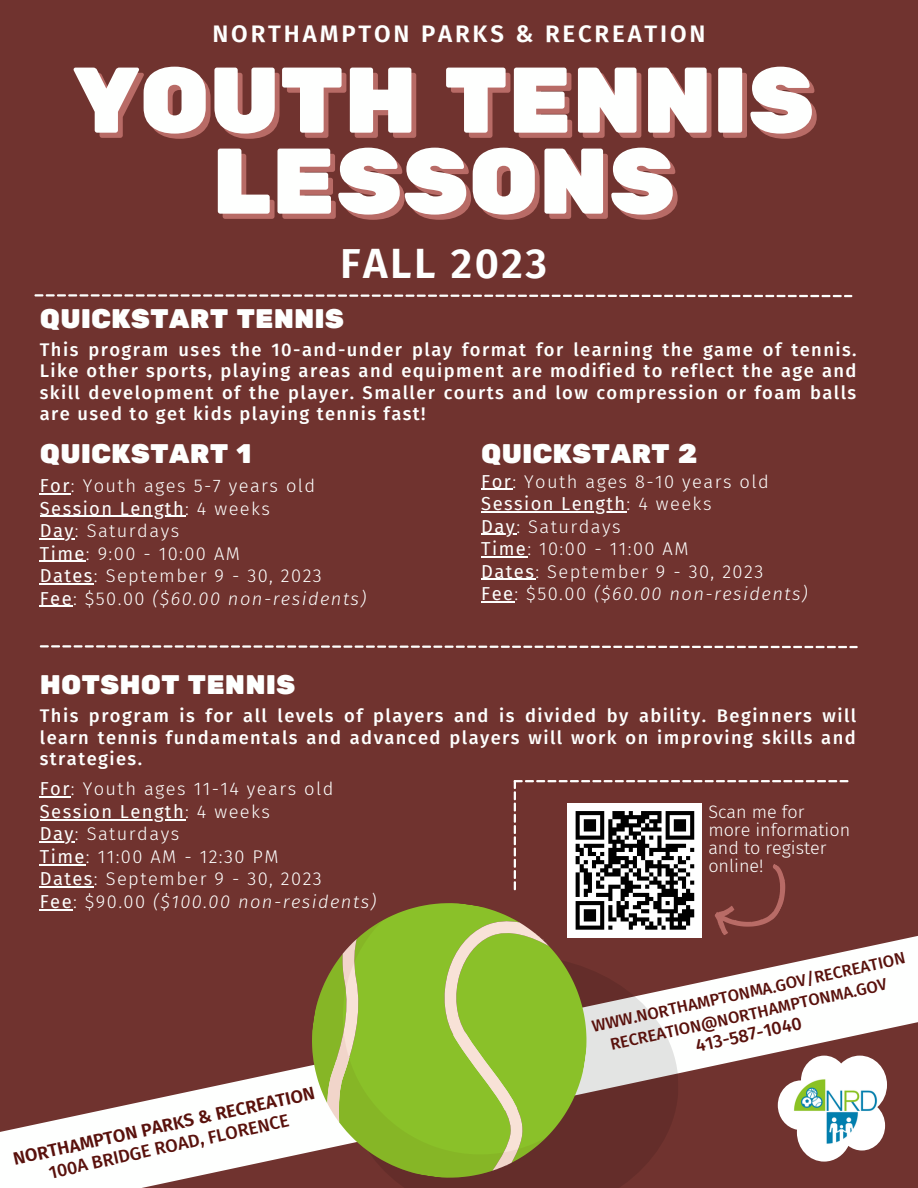
<style>
.page{position:relative;width:918px;height:1188px;background:#70332f}
.page>*{position:absolute;margin:0;border:0;box-sizing:border-box;transform-origin:0 0}
.t1{font:93px/81px "Rubik One";letter-spacing:-.005em;color:#fefffe;text-align:center}
.t2{font:600 42px "Fira Sans";letter-spacing:.06em;color:#fefffe}
.t3{font:26.85px "Rubik One";color:#fefffe}
.t4{font:600 24px "Fira Sans";letter-spacing:.12em;color:#fefffe}
.t5{font:500 18.3px/21.3px "Fira Sans";letter-spacing:.08em;color:#fefffe;text-align:justify}
.t6{font:300 18.3px "Fira Sans";letter-spacing:.08em;color:#fefffe}
.t7{font:italic 300 18.3px "Fira Sans";letter-spacing:.08em;color:#fefffe}
.t8{font:18.3px "Fira Sans";letter-spacing:.08em;color:#fefffe}
.t9{font:300 18px/18px "Fira Sans";color:#fefffe}
.t10{font:500 18px "Fira Sans";color:#59110c}
.t11{font:600 18px "Fira Sans";color:#59110c}
.t12{font:500 16.5px "Fira Sans";color:#59110c}
.s1{font-weight:400}
.s2{font-weight:300}
.s3{font-weight:400;font-style:normal}
.s4{font-style:normal}
</style>
<div class="page">
<svg style="left:0;top:864px;width:918px;height:324px"></svg>
<svg style="left:323px;top:889px;width:94px;height:23px"></svg>
<svg style="left:293px;top:912px;width:281px;height:276px"></svg>
<svg style="left:40px;top:645px;width:818px;height:3px"></svg>
<hr style="left:40px;top:796px;width:31px;height:2px;background:#fefffe">
<hr style="left:40px;top:819px;width:145px;height:1px;background:#fefffe">
<hr style="left:40px;top:841px;width:35px;height:2px;background:#fefffe">
<hr style="left:40px;top:864px;width:46px;height:1px;background:#fefffe">
<hr style="left:40px;top:886px;width:54px;height:2px;background:#fefffe">
<hr style="left:40px;top:909px;width:33px;height:1px;background:#fefffe">
<svg style="left:34px;top:294px;width:818px;height:3px"></svg>
<img style="left:848px;top:1056px;width:39px;height:106px">
<hr style="left:40px;top:493px;width:31px;height:1px;background:#fefffe">
<hr style="left:40px;top:516px;width:145px;height:1px;background:#fefffe">
<hr style="left:40px;top:538px;width:35px;height:1px;background:#fefffe">
<hr style="left:40px;top:561px;width:46px;height:1px;background:#fefffe">
<hr style="left:40px;top:583px;width:54px;height:1px;background:#fefffe">
<hr style="left:40px;top:606px;width:33px;height:1px;background:#fefffe">
<hr style="left:481px;top:489px;width:31px;height:1px;background:#fefffe">
<hr style="left:481px;top:511px;width:146px;height:1px;background:#fefffe">
<hr style="left:481px;top:534px;width:35px;height:1px;background:#fefffe">
<hr style="left:481px;top:556px;width:46px;height:1px;background:#fefffe">
<hr style="left:481px;top:579px;width:54px;height:1px;background:#fefffe">
<hr style="left:481px;top:601px;width:34px;height:1px;background:#fefffe">
<svg style="left:417px;top:780px;width:431px;height:394px"></svg>
<p class="t4" style="left:212px;top:20px;width:495px">NORTHAMPTON PARKS &amp; RECREATION</p>
<p class="t1" style="left:73px;top:63px;width:744px">YOUTH TENNIS<br>LESSONS</p>
<p class="t2" style="left:340px;top:239px;width:209px">FALL 2023</p>
<p class="t3" style="left:40px;top:303px;width:306px">QUICKSTART TENNIS</p>
<p class="t5" style="left:40px;top:339px;width:818px">This program uses the 10-and-under play format for learning the game of tennis.<br>Like other sports, playing areas and equipment are modified to reflect the age and skill development of the player. Smaller courts and low compression or foam balls are used to get kids playing tennis fast!</p>
<p class="t3" style="left:40px;top:438px;width:213px">QUICKSTART 1</p>
<p class="t6" style="left:40px;top:475px;width:277px"><span class="s1">For</span>: Youth ages 5-7 years old</p>
<p class="t8" style="left:40px;top:497px;width:232px">Session Length<span class="s2">: 4 weeks</span></p>
<p class="t6" style="left:40px;top:520px;width:141px"><span class="s1">Day</span>: Saturdays</p>
<p class="t6" style="left:40px;top:542px;width:202px"><span class="s1">Time</span>: 9:00 - 10:00 AM</p>
<p class="t6" style="left:40px;top:565px;width:283px"><span class="s1">Dates</span>: September 9 - 30, 2023</p>
<p class="t7" style="left:40px;top:587px;width:328px"><span class="s3">Fee</span><span class="s4">: $50.00</span> ($60.00 non-residents)</p>
<p class="t3" style="left:40px;top:669px;width:257px">HOTSHOT TENNIS</p>
<p class="t3" style="left:481px;top:438px;width:218px">QUICKSTART 2</p>
<p class="t6" style="left:481px;top:470px;width:289px"><span class="s1">For</span>: Youth ages 8-10 years old</p>
<p class="t8" style="left:481px;top:493px;width:232px">Session Length<span class="s2">: 4 weeks</span></p>
<p class="t6" style="left:481px;top:515px;width:141px"><span class="s1">Day</span>: Saturdays</p>
<p class="t6" style="left:481px;top:538px;width:209px"><span class="s1">Time</span>: 10:00 - 11:00 AM</p>
<p class="t6" style="left:481px;top:560px;width:283px"><span class="s1">Dates</span>: September 9 - 30, 2023</p>
<p class="t7" style="left:481px;top:583px;width:328px"><span class="s3">Fee</span><span class="s4">: $50.00</span> ($60.00 non-residents)</p>
<p class="t5" style="left:40px;top:706px;width:818px">This program is for all levels of players and is divided by ability. Beginners will learn tennis fundamentals and advanced players will work on improving skills and strategies.</p>
<p class="t6" style="left:40px;top:778px;width:295px"><span class="s1">For</span>: Youth ages 11-14 years old</p>
<p class="t8" style="left:40px;top:801px;width:232px">Session Length<span class="s2">: 4 weeks</span></p>
<p class="t6" style="left:40px;top:823px;width:141px"><span class="s1">Day</span>: Saturdays</p>
<p class="t6" style="left:40px;top:846px;width:240px"><span class="s1">Time</span>: 11:00 AM - 12:30 PM</p>
<p class="t6" style="left:40px;top:868px;width:283px"><span class="s1">Dates</span>: September 9 - 30, 2023</p>
<p class="t7" style="left:40px;top:891px;width:338px"><span class="s3">Fee</span><span class="s4">: $90.00</span> ($100.00 non-residents)</p>
<p class="t11" style="left:11px;top:1147px;width:310px;rotate:-12deg">NORTHAMPTON PARKS &amp; RECREATION</p>
<p class="t10" style="left:47px;top:1161px;width:247px;rotate:-12deg">100A BRIDGE ROAD, FLORENCE</p>
<p class="t9" style="left:708px;top:803px;width:98px">Scan me for</p>
<p class="t9" style="left:708px;top:821px;width:143px">more information and to register online!</p>
<p class="t12" style="left:590px;top:1016px;width:322px;rotate:-12deg">WWW.NORTHAMPTONMA.GOV/RECREATION</p>
<p class="t12" style="left:608px;top:1034px;width:284px;rotate:-12deg">RECREATION@NORTHAMPTONMA.GOV</p>
<p class="t10" style="left:694px;top:1035px;width:110px;rotate:-12deg">413-587-1040</p>
</div>
